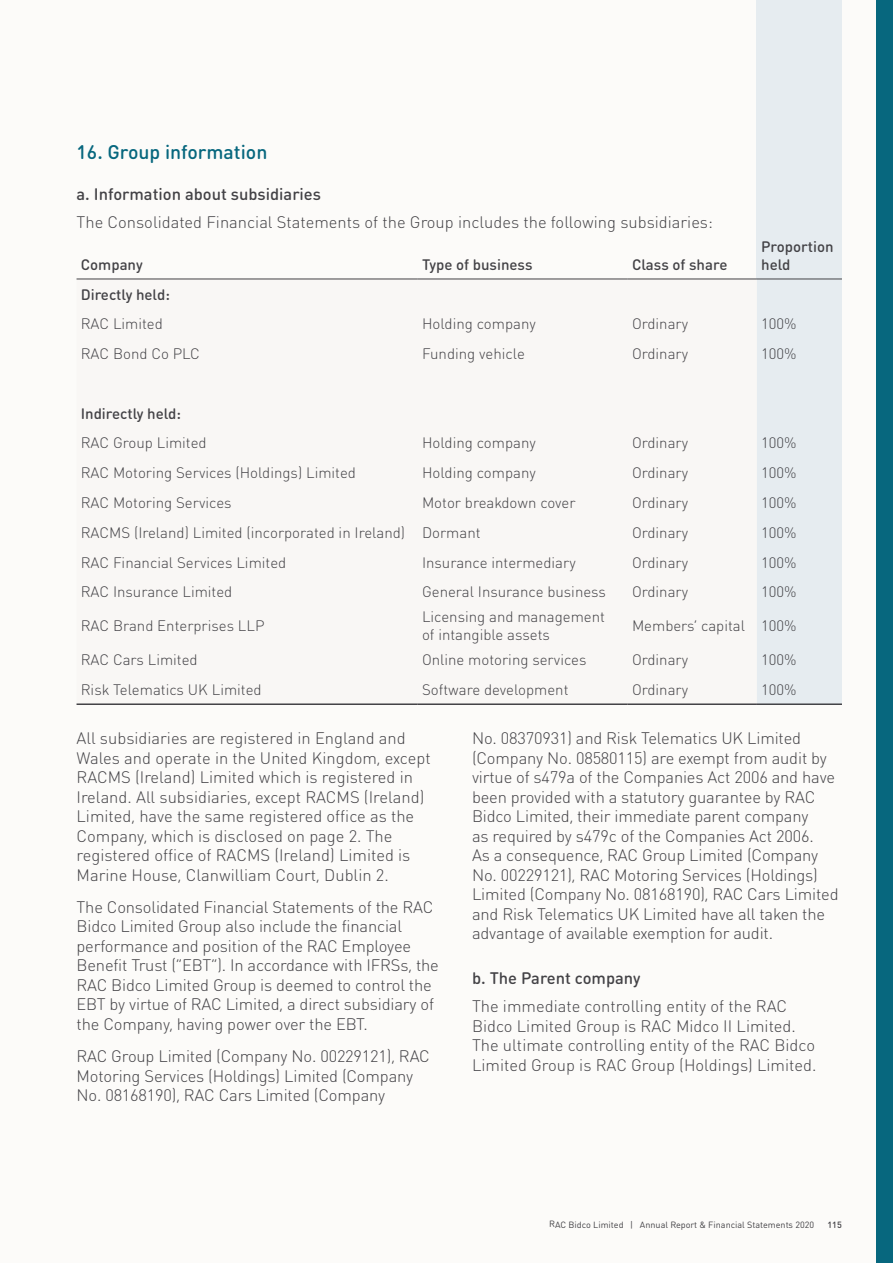
<style>
.page{position:relative;width:893px;height:1263px;background:#fcfbf9}
.page>*{position:absolute;margin:0;border:0;box-sizing:border-box;transform-origin:0 0}
.Sub_Head_1_Blue{font:500 19.5px "DIN Round OT";color:#07677e}
.Body_Copy{font:300 16.5px/19.5px "DIN Round OT";letter-spacing:-.01em;color:#434246}
.Sub_Head_2_11pt_Grey{font:500 16.5px "DIN Round OT";color:#434246}
.Light_Table_Ranged_L{font:300 15px/18px "DIN Round OT";color:#434246}
.Bold_Table_Ranged_Le{font:500 15px/18px "DIN Round OT";color:#434246}
.t1{font:9px "DIN Round OT";letter-spacing:-.005em;color:#434246}
.t2{font:500 9px "DIN Round OT";color:#434246}
</style>
<div class="page">
<div style="left:876px;top:0;width:17px;height:1263px;background:#07677e"></div>
<div style="left:757px;top:0;width:85px;height:705px;background:#e6ecf0"></div>
<hr style="left:77px;top:279px;width:341px;height:1px;background:#434246">
<hr style="left:418px;top:279px;width:210px;height:1px;background:#434246">
<hr style="left:628px;top:279px;width:129px;height:1px;background:#434246">
<hr style="left:757px;top:279px;width:85px;height:1px;background:#434246">
<hr style="left:77px;top:703px;width:341px;height:2px;background:#434246">
<hr style="left:418px;top:703px;width:210px;height:2px;background:#434246">
<hr style="left:628px;top:703px;width:129px;height:2px;background:#434246">
<hr style="left:757px;top:703px;width:85px;height:2px;background:#434246">
<p class="Sub_Head_1_Blue" style="left:77px;top:140px;width:192px">16. Group information</p>
<p class="Sub_Head_2_11pt_Grey" style="left:77px;top:184px;width:246px">a. Information about subsidiaries</p>
<p class="Body_Copy" style="left:77px;top:212px;width:638px">The Consolidated Financial Statements of the Group includes the following subsidiaries:</p>
<p class="Bold_Table_Ranged_Le" style="left:81px;top:256px;width:64px">Company</p>
<p class="Bold_Table_Ranged_Le" style="left:422px;top:256px;width:112px">Type of business</p>
<p class="Bold_Table_Ranged_Le" style="left:632px;top:256px;width:97px">Class of share</p>
<p class="Bold_Table_Ranged_Le" style="left:761px;top:238px;width:74px">Proportion held</p>
<p class="Bold_Table_Ranged_Le" style="left:81px;top:285px;width:91px">Directly held:</p>
<p class="Light_Table_Ranged_L" style="left:81px;top:315px;width:84px">RAC Limited</p>
<p class="Light_Table_Ranged_L" style="left:422px;top:315px;width:115px">Holding company</p>
<p class="Light_Table_Ranged_L" style="left:632px;top:315px;width:58px">Ordinary</p>
<p class="Light_Table_Ranged_L" style="left:761px;top:315px;width:37px">100%</p>
<p class="Light_Table_Ranged_L" style="left:81px;top:345px;width:121px">RAC Bond Co PLC</p>
<p class="Light_Table_Ranged_L" style="left:422px;top:345px;width:104px">Funding vehicle</p>
<p class="Light_Table_Ranged_L" style="left:632px;top:345px;width:58px">Ordinary</p>
<p class="Light_Table_Ranged_L" style="left:761px;top:345px;width:37px">100%</p>
<p class="Bold_Table_Ranged_Le" style="left:81px;top:404px;width:102px">Indirectly held:</p>
<p class="Light_Table_Ranged_L" style="left:81px;top:434px;width:127px">RAC Group Limited</p>
<p class="Light_Table_Ranged_L" style="left:422px;top:434px;width:115px">Holding company</p>
<p class="Light_Table_Ranged_L" style="left:632px;top:434px;width:58px">Ordinary</p>
<p class="Light_Table_Ranged_L" style="left:761px;top:434px;width:37px">100%</p>
<p class="Light_Table_Ranged_L" style="left:81px;top:464px;width:277px">RAC Motoring Services (Holdings) Limited</p>
<p class="Light_Table_Ranged_L" style="left:422px;top:464px;width:115px">Holding company</p>
<p class="Light_Table_Ranged_L" style="left:632px;top:464px;width:58px">Ordinary</p>
<p class="Light_Table_Ranged_L" style="left:761px;top:464px;width:37px">100%</p>
<p class="Light_Table_Ranged_L" style="left:81px;top:493px;width:152px">RAC Motoring Services</p>
<p class="Light_Table_Ranged_L" style="left:422px;top:493px;width:155px">Motor breakdown cover</p>
<p class="Light_Table_Ranged_L" style="left:632px;top:493px;width:58px">Ordinary</p>
<p class="Light_Table_Ranged_L" style="left:761px;top:493px;width:37px">100%</p>
<p class="Light_Table_Ranged_L" style="left:81px;top:523px;width:326px">RACMS (Ireland) Limited (incorporated in Ireland)</p>
<p class="Light_Table_Ranged_L" style="left:422px;top:523px;width:60px">Dormant</p>
<p class="Light_Table_Ranged_L" style="left:632px;top:523px;width:58px">Ordinary</p>
<p class="Light_Table_Ranged_L" style="left:761px;top:523px;width:37px">100%</p>
<p class="Light_Table_Ranged_L" style="left:81px;top:553px;width:207px">RAC Financial Services Limited</p>
<p class="Light_Table_Ranged_L" style="left:422px;top:553px;width:155px">Insurance intermediary</p>
<p class="Light_Table_Ranged_L" style="left:632px;top:553px;width:58px">Ordinary</p>
<p class="Light_Table_Ranged_L" style="left:761px;top:553px;width:37px">100%</p>
<p class="Light_Table_Ranged_L" style="left:81px;top:583px;width:153px">RAC Insurance Limited</p>
<p class="Light_Table_Ranged_L" style="left:422px;top:583px;width:185px">General Insurance business</p>
<p class="Light_Table_Ranged_L" style="left:632px;top:583px;width:58px">Ordinary</p>
<p class="Light_Table_Ranged_L" style="left:761px;top:583px;width:37px">100%</p>
<p class="Light_Table_Ranged_L" style="left:81px;top:617px;width:185px">RAC Brand Enterprises LLP</p>
<p class="Light_Table_Ranged_L" style="left:422px;top:608px;width:185px">Licensing and management of intangible assets</p>
<p class="Light_Table_Ranged_L" style="left:632px;top:617px;width:115px">Members’ capital</p>
<p class="Light_Table_Ranged_L" style="left:761px;top:617px;width:37px">100%</p>
<p class="Light_Table_Ranged_L" style="left:81px;top:651px;width:118px">RAC Cars Limited</p>
<p class="Light_Table_Ranged_L" style="left:422px;top:651px;width:166px">Online motoring services</p>
<p class="Light_Table_Ranged_L" style="left:632px;top:651px;width:58px">Ordinary</p>
<p class="Light_Table_Ranged_L" style="left:761px;top:651px;width:37px">100%</p>
<p class="Light_Table_Ranged_L" style="left:81px;top:680px;width:182px">Risk Telematics UK Limited</p>
<p class="Light_Table_Ranged_L" style="left:422px;top:680px;width:148px">Software development</p>
<p class="Light_Table_Ranged_L" style="left:632px;top:680px;width:58px">Ordinary</p>
<p class="Light_Table_Ranged_L" style="left:761px;top:680px;width:37px">100%</p>
<p class="Body_Copy" style="left:77px;top:728px;width:356px">All subsidiaries are registered in England and Wales and operate in the United Kingdom, except RACMS (Ireland) Limited which is registered in Ireland. All subsidiaries, except RACMS (Ireland)<br>Limited, have the same registered office as the Company, which is disclosed on page 2. The registered office of RACMS (Ireland) Limited is Marine House, Clanwilliam Court, Dublin 2.</p>
<p class="Body_Copy" style="left:77px;top:897px;width:364px">The Consolidated Financial Statements of the RAC Bidco Limited Group also include the financial performance and position of the RAC Employee Benefit Trust (“EBT”). In accordance with IFRSs, the RAC Bidco Limited Group is deemed to control the EBT by virtue of RAC Limited, a direct subsidiary of the Company, having power over the EBT.</p>
<p class="Body_Copy" style="left:77px;top:1046px;width:355px">RAC Group Limited (Company No. 00229121), RAC<br>Motoring Services (Holdings) Limited (Company<br>No. 08168190), RAC Cars Limited (Company</p>
<p class="Body_Copy" style="left:472px;top:728px;width:368px">No. 08370931) and Risk Telematics UK Limited (Company No. 08580115) are exempt from audit by virtue of s479a of the Companies Act 2006 and have been provided with a statutory guarantee by RAC Bidco Limited, their immediate parent company<br>as required by s479c of the Companies Act 2006.<br>As a consequence, RAC Group Limited (Company No. 00229121), RAC Motoring Services (Holdings)<br>Limited (Company No. 08168190), RAC Cars Limited and Risk Telematics UK Limited have all taken the advantage of available exemption for audit.</p>
<p class="Sub_Head_2_11pt_Grey" style="left:472px;top:967px;width:170px">b. The Parent company</p>
<p class="Body_Copy" style="left:472px;top:996px;width:346px">The immediate controlling entity of the RAC Bidco Limited Group is RAC Midco II Limited.<br>The ultimate controlling entity of the RAC Bidco Limited Group is RAC Group (Holdings) Limited.</p>
<p class="t1" style="left:549px;top:1219px;width:266px">RAC Bidco Limited | Annual Report &amp; Financial Statements 2020</p>
<p class="t2" style="left:827px;top:1219px;width:16px">115</p>
</div>
